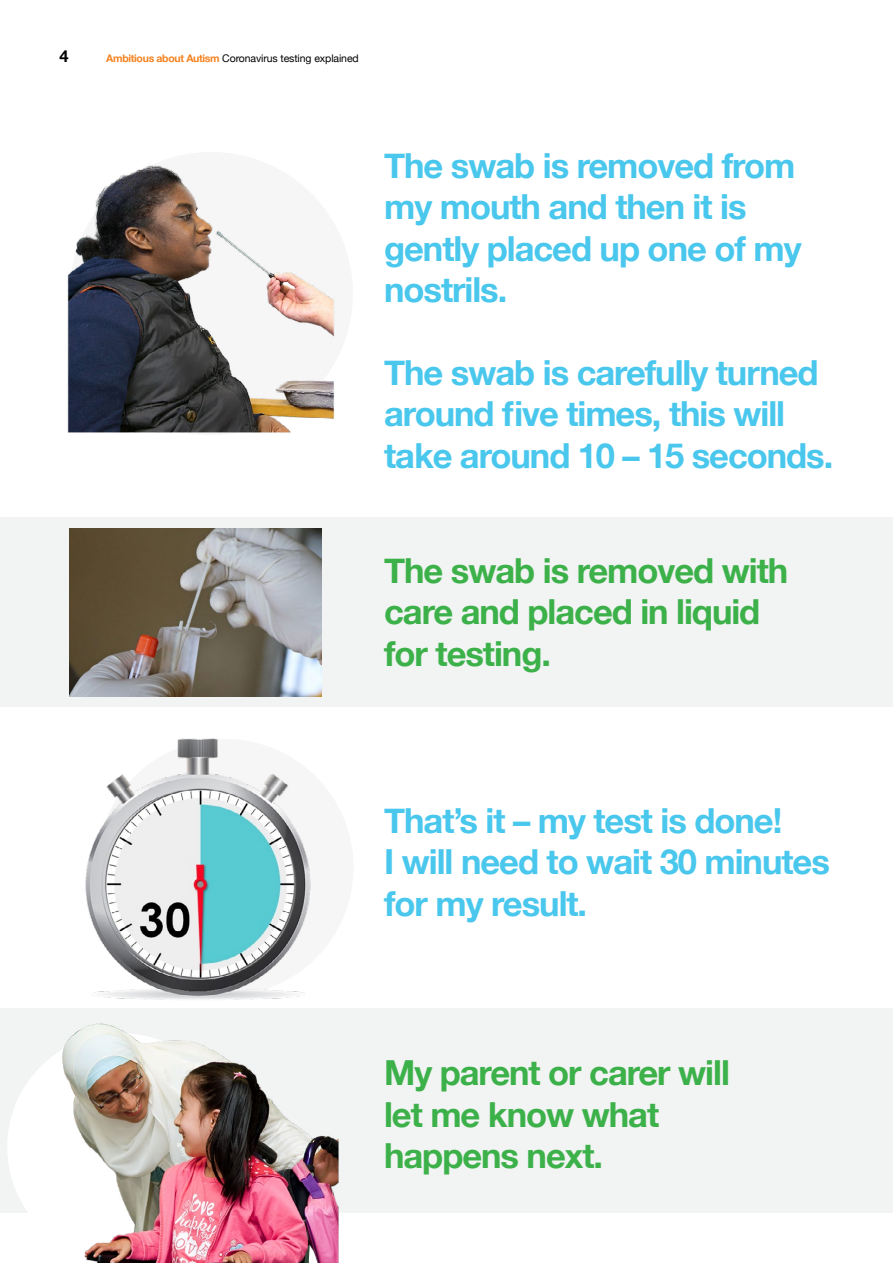
<style>
.page{position:relative;width:893px;height:1263px;background:#fff}
.page>*{position:absolute;margin:0;border:0;box-sizing:border-box;transform-origin:0 0}
.t1{font:700 34.5px/41.4px "Helvetica Neue";letter-spacing:-.03em;color:#49c7ed}
.t2{font:700 34.5px/41.4px "Helvetica Neue";letter-spacing:-.03em;color:#3cb14a}
.t3{font:700 16.5px "Helvetica Neue";color:#000}
.t4{font:10.5px "Helvetica Neue";letter-spacing:-.01em;color:#000}
.s1{font-weight:700;color:#f58220}
</style>
<div class="page">
<div style="left:0;top:1008px;width:893px;height:204px;background:#f2f3f3"></div>
<img style="left:67px;top:164px;width:269px;height:269px">
<div style="left:0;top:518px;width:893px;height:189px;background:#f2f3f3"></div>
<img style="left:70px;top:528px;width:252px;height:168px">
<div style="left:7px;top:1033px;width:228px;height:228px;background:#fff;border-radius:50%"></div>
<img style="left:62px;top:1023px;width:284px;height:240px">
<div style="left:97px;top:739px;width:257px;height:257px;background:#f6f6f6;border-radius:50%"></div>
<img style="left:85px;top:738px;width:226px;height:262px">
<p class="t3" style="left:60px;top:43px;width:11px">4</p>
<p class="t4" style="left:106px;top:51px;width:254px"><span class="s1">Ambitious about Autism</span> Coronavirus testing explained</p>
<p class="t1" style="left:384px;top:146px;width:419px">The swab is removed from my mouth and then it is gently placed up one of my nostrils.</p>
<p class="t1" style="left:384px;top:353px;width:451px">The swab is carefully turned around five times, this will take around 10 – 15 seconds.</p>
<p class="t2" style="left:384px;top:551px;width:406px">The swab is removed with care and placed in liquid for testing.</p>
<p class="t1" style="left:384px;top:801px;width:447px">That’s it – my test is done!<br>I will need to wait 30 minutes for my result.</p>
<p class="t2" style="left:384px;top:1053px;width:347px">My parent or carer will let me know what happens next.</p>
</div>
